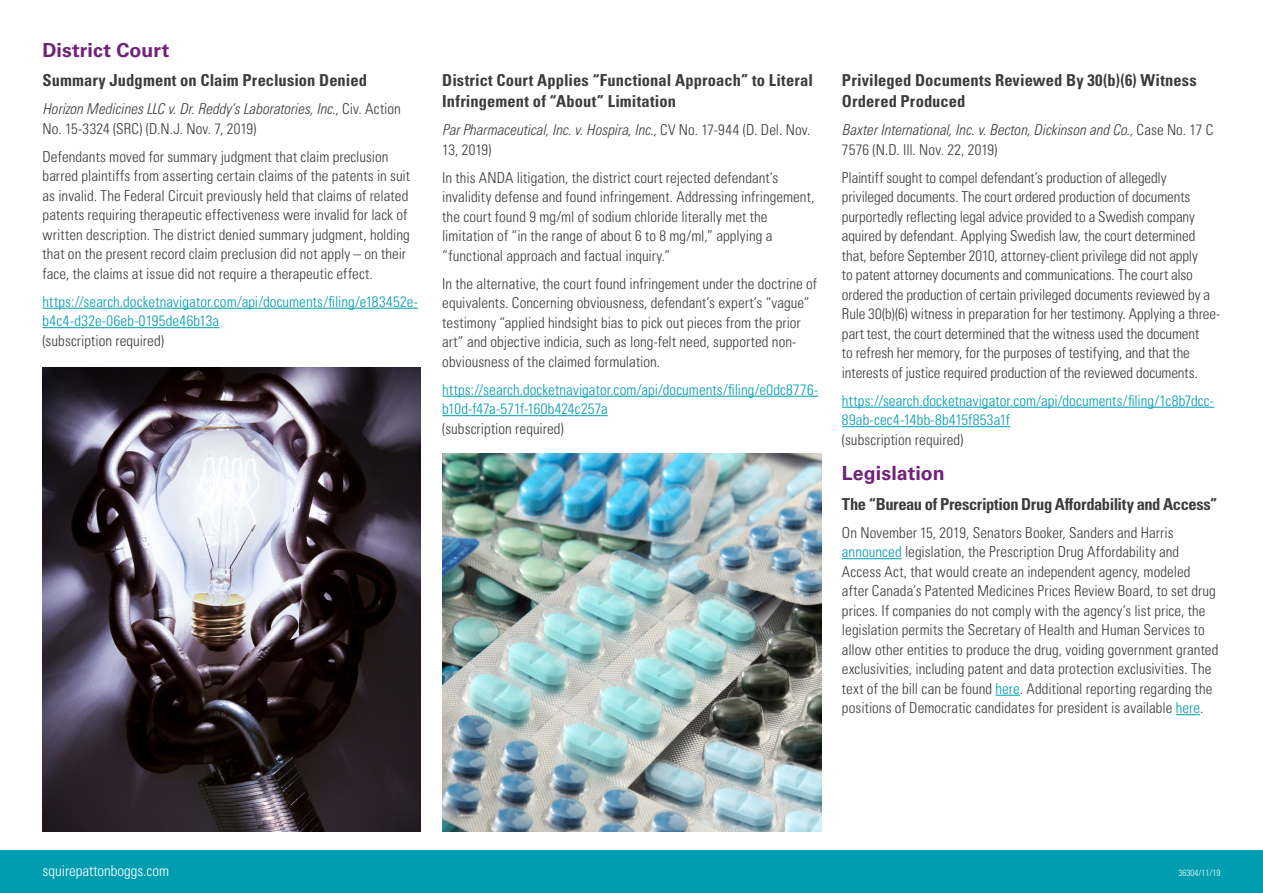
<style>
.page{position:relative;width:1263px;height:893px;background:#fff}
.page>*{position:absolute;margin:0;border:0;box-sizing:border-box;transform-origin:0 0}
.Body_text{font:700 19.5px "Univers LTCYR 65";letter-spacing:.005em;color:#72217b}
.Body_text-2{font:16.5px/21px "Univers LTCYR 67 Bold Cond";letter-spacing:.005em;color:#3c3c3b}
.Body_text-3{font:16.5px "Univers LTCYR 67 Bold Cond";letter-spacing:-.025em;color:#3c3c3b}
.Body_text-4{font:15px/19.5px "Univers LTCYR 47 Light Cond";color:#3c3c3b}
.Body_text-5{font:15px/19.5px "Univers LTCYR 47 Light Cond";letter-spacing:.005em;color:#009db1}
.Body_text-6{font:15px/19.5px "Univers LTCYR 47 Light Cond Obl";color:#3c3c3b}
.t1{font:15px "Univers LTCYR 47 Light Cond";color:#fff}
.t2{font:9px "Univers LTCYR 47 Light Cond";color:#fff}
.s1{font-family:"Univers LTCYR 47 Light Cond"}
.s2{color:#3c3c3b}
.s3{color:#009db1}
</style>
<div class="page">
<div style="left:0;top:850px;width:1263px;height:43px;background:#009db1"></div>
<hr style="left:43px;top:308px;width:375px;height:1px;background:#009db1">
<hr style="left:43px;top:327px;width:176px;height:1px;background:#009db1">
<hr style="left:442px;top:396px;width:376px;height:1px;background:#009db1">
<hr style="left:442px;top:415px;width:166px;height:1px;background:#009db1">
<hr style="left:842px;top:407px;width:372px;height:1px;background:#009db1">
<hr style="left:842px;top:426px;width:168px;height:1px;background:#009db1">
<hr style="left:842px;top:558px;width:60px;height:1px;background:#009db1">
<svg style="left:995px;top:695px;width:25px;height:1px"></svg>
<svg style="left:1176px;top:714px;width:24px;height:1px"></svg>
<img style="left:43px;top:368px;width:378px;height:463px">
<img style="left:443px;top:454px;width:378px;height:377px">
<p class="Body_text" style="left:43px;top:36px;width:128px">District Court</p>
<p class="Body_text-2" style="left:43px;top:70px;width:326px">Summary Judgment on Claim Preclusion Denied</p>
<p class="Body_text-6" style="left:43px;top:98px;width:360px">Horizon Medicines LLC v. Dr. Reddy’s Laboratories, Inc.<span class="s1">, Civ. Action<br>No. 15-3324 (SRC) (D.N.J. Nov. 7, 2019)</span></p>
<p class="Body_text-4" style="left:43px;top:146px;width:369px">Defendants moved for summary judgment that claim preclusion barred plaintiffs from asserting certain claims of the patents in suit as invalid. The Federal Circuit previously held that claims of related patents requiring therapeutic effectiveness were invalid for lack of written description. The district denied summary judgment, holding that on the present record claim preclusion did not apply – on their face, the claims at issue did not require a therapeutic effect.</p>
<p class="Body_text-5" style="left:43px;top:291px;width:377px">https://search.docketnavigator.com/api/documents/filing/e183452e&shy;b4c4-d32e-06eb-0195de46b13a<br><span class="s2">(subscription required)</span></p>
<p class="Body_text-2" style="left:442px;top:70px;width:372px">District Court Applies “Functional Approach” to Literal<br>Infringement of “About” Limitation</p>
<p class="Body_text-6" style="left:442px;top:119px;width:370px">Par Pharmaceutical, Inc. v. Hospira, Inc.<span class="s1">, CV No. 17-944 (D. Del. Nov.<br>13, 2019)</span></p>
<p class="Body_text-4" style="left:442px;top:167px;width:374px">In this ANDA litigation, the district court rejected defendant’s invalidity defense and found infringement. Addressing infringement, the court found 9 mg/ml of sodium chloride literally met the limitation of “in the range of about 6 to 8 mg/ml,” applying a “functional approach and factual inquiry.”</p>
<p class="Body_text-4" style="left:442px;top:273px;width:376px">In the alternative, the court found infringement under the doctrine of equivalents. Concerning obviousness, defendant’s expert’s “vague” testimony “applied hindsight bias to pick out pieces from the prior art” and objective indicia, such as long-felt need, supported non&shy;obviousness of the claimed formulation.</p>
<p class="Body_text-5" style="left:442px;top:379px;width:377px">https://search.docketnavigator.com/api/documents/filing/e0dc8776- b10d-f47a-571f-160b424c257a<br><span class="s2">(subscription required)</span></p>
<p class="Body_text-2" style="left:842px;top:70px;width:356px">Privileged Documents Reviewed By 30(b)(6) Witness<br>Ordered Produced</p>
<p class="Body_text-6" style="left:842px;top:119px;width:373px">Baxter International, Inc. v. Becton, Dickinson and Co.<span class="s1">, Case No. 17 C<br>7576 (N.D. Ill. Nov. 22, 2019)</span></p>
<p class="Body_text-4" style="left:842px;top:167px;width:380px">Plaintiff sought to compel defendant’s production of allegedly privileged documents. The court ordered production of documents purportedly reflecting legal advice provided to a Swedish company aquired by defendant. Applying Swedish law, the court determined that, before September 2010, attorney-client privilege did not apply<br>to patent attorney documents and communications. The court also ordered the production of certain privileged documents reviewed by a Rule 30(b)(6) witness in preparation for her testimony. Applying a three&shy;part test, the court determined that the witness used the document<br>to refresh her memory, for the purposes of testifying, and that the interests of justice required production of the reviewed documents.</p>
<p class="Body_text-5" style="left:842px;top:390px;width:374px">https://search.docketnavigator.com/api/documents/filing/1c8b7dcc-<br>89ab-cec4-14bb-8b415f853a1f<br><span class="s2">(subscription required)</span></p>
<p class="Body_text" style="left:842px;top:460px;width:104px">Legislation</p>
<p class="Body_text-3" style="left:842px;top:494px;width:377px">The “Bureau of Prescription Drug Affordability and Access”</p>
<p class="Body_text-4" style="left:842px;top:522px;width:378px">On November 15, 2019, Senators Booker, Sanders and Harris <span class="s3">announced</span> legislation, the Prescription Drug Affordability and Access Act, that would create an independent agency, modeled after Canada’s Patented Medicines Prices Review Board, to set drug prices. If companies do not comply with the agency’s list price, the legislation permits the Secretary of Health and Human Services to allow other entities to produce the drug, voiding government granted exclusivities, including patent and data protection exclusivities. The text of the bill can be found <span class="s3">here</span>. Additional reporting regarding the positions of Democratic candidates for president is available <span class="s3">here</span>.</p>
<p class="t1" style="left:43px;top:860px;width:128px">squirepattonboggs.com</p>
<p class="t2" style="left:1178px;top:867px;width:43px">36304/11/19</p>
</div>
